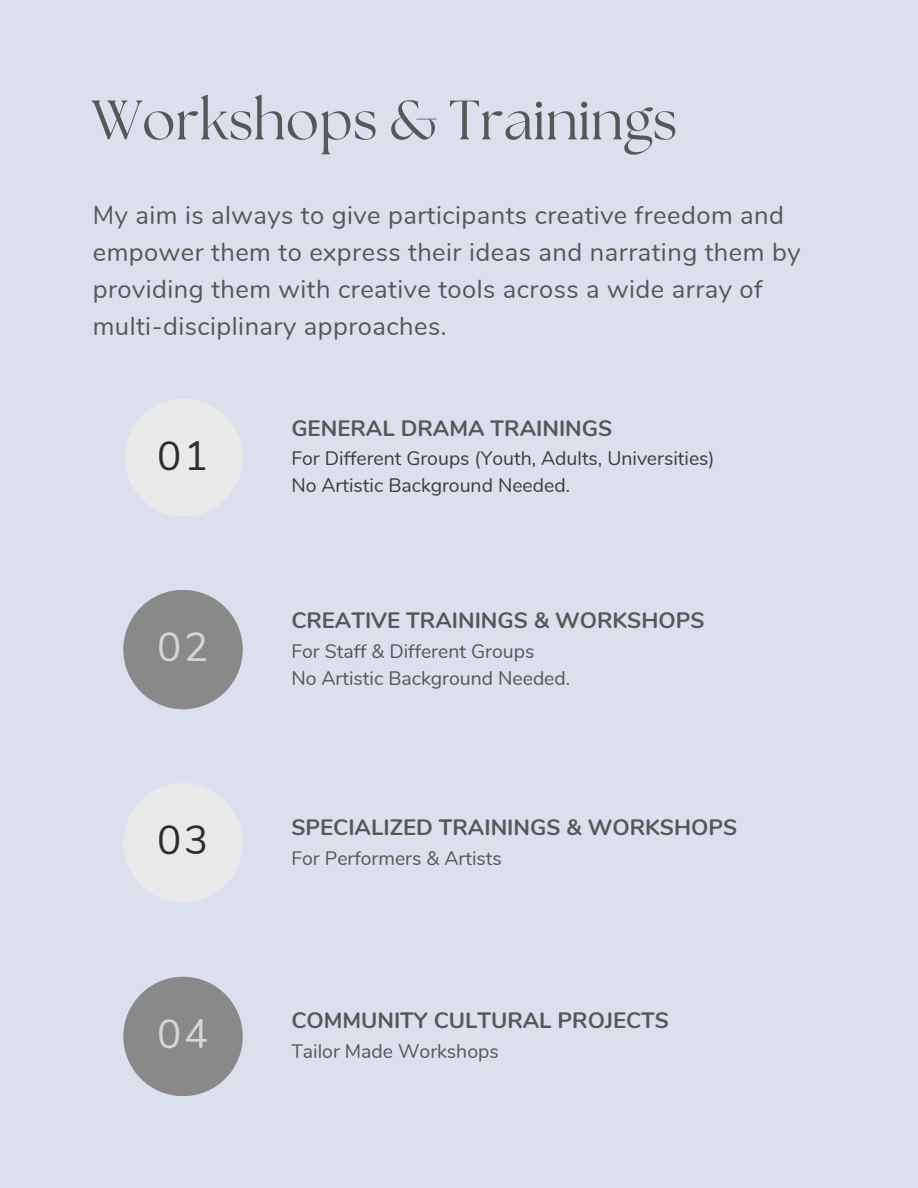
<style>
.page{position:relative;width:918px;height:1188px;background:#dcdfec}
.page>*{position:absolute;margin:0;border:0;box-sizing:border-box;transform-origin:0 0}
.t1{font:55.35px "The Seasons";letter-spacing:.005em;color:#575757}
.t2{font:40.35px "Nunito";color:#000}
.t3{font:40.35px "Nunito";color:#e9e9e9}
.t4{font:25.5px/37.2px "Nunito";letter-spacing:.02em;color:#575757}
.t5{font:700 22.2px "Nunito";color:#575757}
.t6{font:19.5px/27.2px "Nunito";color:#575757}
.t7{font:19.5px/27px "Nunito";color:#3d3d3d}
</style>
<div class="page">
<div style="left:125px;top:399px;width:118px;height:118px;background:#e9e9e9;border-radius:50%"></div>
<div style="left:123px;top:590px;width:120px;height:119px;background:#898989;border-radius:50%"></div>
<div style="left:123px;top:783px;width:120px;height:119px;background:#e9e9e9;border-radius:50%"></div>
<div style="left:123px;top:977px;width:120px;height:119px;background:#898989;border-radius:50%"></div>
<h1 class="t1" style="left:92px;top:95px;width:587px">Workshops &amp; Trainings</h1>
<p class="t4" style="left:93px;top:197px;width:709px">My aim is always to give participants creative freedom and empower them to express their ideas and narrating them by providing them with creative tools across a wide array of multi-disciplinary approaches.</p>
<h2 class="t2" style="left:158px;top:429px;width:52px">01</h2>
<h2 class="t3" style="left:158px;top:620px;width:52px">02</h2>
<h2 class="t2" style="left:158px;top:814px;width:52px">03</h2>
<h2 class="t3" style="left:158px;top:1007px;width:52px">04</h2>
<p class="t5" style="left:291px;top:414px;width:322px">GENERAL DRAMA TRAININGS</p>
<p class="t7" style="left:291px;top:445px;width:425px">For Different Groups (Youth, Adults, Universities)<br>No Artistic Background Needed.</p>
<p class="t5" style="left:291px;top:606px;width:415px">CREATIVE TRAININGS &amp; WORKSHOPS</p>
<p class="t6" style="left:291px;top:638px;width:280px">For Staff &amp; Different Groups<br>No Artistic Background Needed.</p>
<p class="t5" style="left:291px;top:812px;width:447px">SPECIALIZED TRAININGS &amp; WORKSHOPS</p>
<p class="t6" style="left:291px;top:845px;width:212px">For Performers &amp; Artists</p>
<p class="t5" style="left:291px;top:1005px;width:379px">COMMUNITY CULTURAL PROJECTS</p>
<p class="t6" style="left:291px;top:1038px;width:209px">Tailor Made Workshops</p>
</div>
